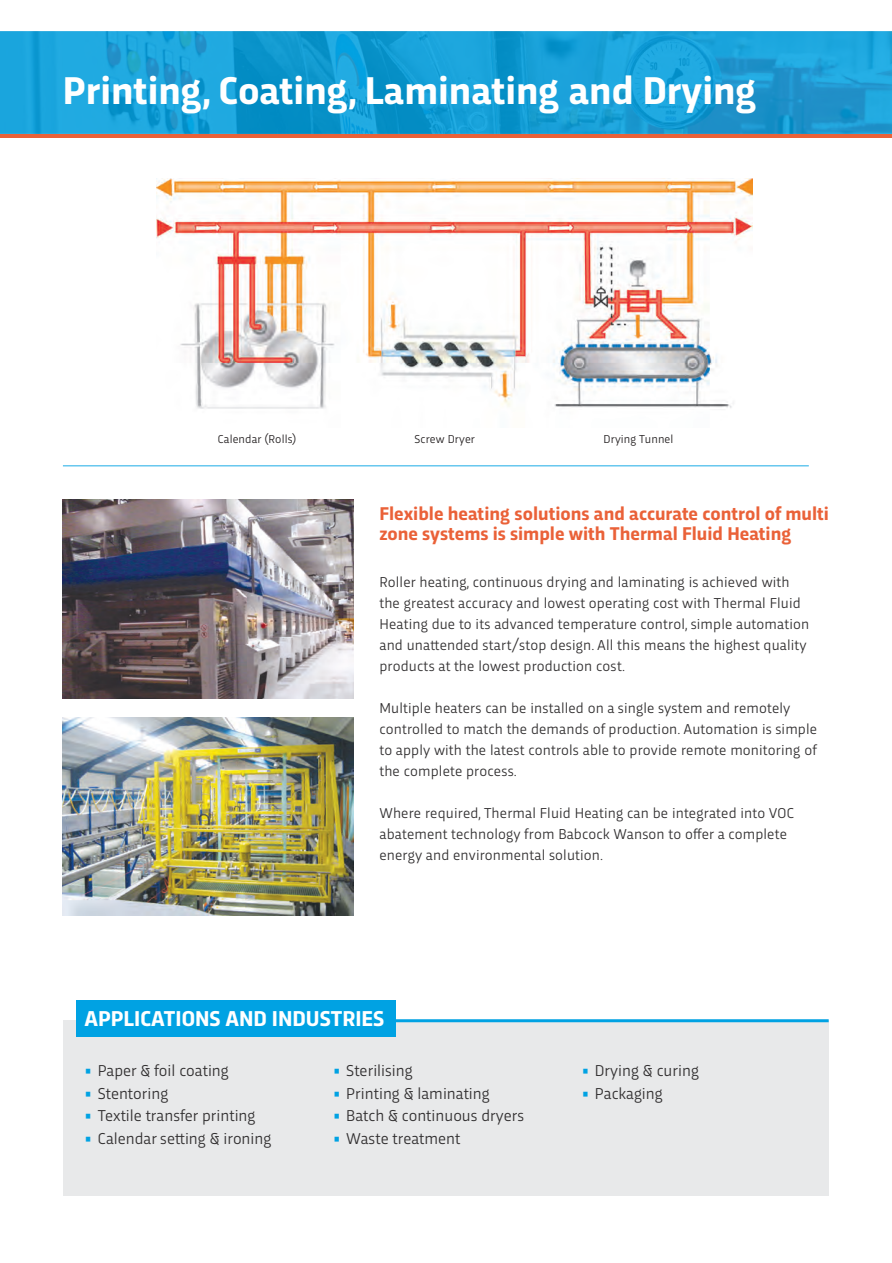
<style>
.page{position:relative;width:892px;height:1263px;background:#fff}
.page>*{position:absolute;margin:0;border:0;box-sizing:border-box;transform-origin:0 0}
.t1{font:700 40.5px "Trasandina";color:#fff}
.t2{font:700 22.5px "Trasandina";color:#fff}
.t3{font:700 19.35px/20.9px "Trasandina";color:#ea6138}
.t4{font:16.5px "Trasandina";color:#312f30}
.t5{font:15px/21px "Trasandina";letter-spacing:.01em;color:#312f30}
.t6{font:12px "Trasandina";letter-spacing:.01em;color:#231f20}
.s1{font-family:"Glypha";font-weight:700;font-size:13.5px;color:#00a2e3}
</style>
<div class="page">
<img style="left:63px;top:718px;width:291px;height:198px">
<img style="left:63px;top:499px;width:291px;height:200px">
<hr style="left:0;top:134px;width:891px;height:4px;background:#ea6138">
<img style="left:0;top:31px;width:891px;height:103px">
<div style="left:63px;top:1020px;width:765px;height:175px;background:#e8e9ea"></div>
<hr style="left:265px;top:1019px;width:563px;height:3px;background:#00a2e3">
<div style="left:77px;top:1001px;width:319px;height:36px;background:#00a2e3"></div>
<hr style="left:63px;top:465px;width:745px;height:1px;background:#00a2e3">
<img style="left:156px;top:178px;width:596px;height:231px">
<h1 class="t1" style="left:63px;top:60px;width:694px">Printing, Coating, Laminating and Drying</h1>
<p class="t6" style="left:218px;top:430px;width:80px">Calendar (Rolls)</p>
<p class="t6" style="left:414px;top:430px;width:62px">Screw Dryer</p>
<p class="t6" style="left:603px;top:430px;width:71px">Drying Tunnel</p>
<p class="t3" style="left:379px;top:501px;width:451px">Flexible heating solutions and accurate control of multi zone systems is simple with Thermal Fluid Heating</p>
<p class="t5" style="left:379px;top:570px;width:431px">Roller heating, continuous drying and laminating is achieved with the greatest accuracy and lowest operating cost with Thermal Fluid Heating due to its advanced temperature control, simple automation and unattended start/stop design. All this means the highest quality products at the lowest production cost.</p>
<p class="t5" style="left:379px;top:696px;width:439px">Multiple heaters can be installed on a single system and remotely controlled to match the demands of production. Automation is simple to apply with the latest controls able to provide remote monitoring of the complete process.</p>
<p class="t5" style="left:379px;top:801px;width:416px">Where required, Thermal Fluid Heating can be integrated into VOC abatement technology from Babcock Wanson to offer a complete energy and environmental solution.</p>
<h2 class="t2" style="left:84px;top:1002px;width:301px">APPLICATIONS AND INDUSTRIES</h2>
<p class="t4" style="left:84px;top:1058px;width:146px"><span class="s1">•</span> Paper &amp; foil coating</p>
<p class="t4" style="left:84px;top:1081px;width:85px"><span class="s1">•</span> Stentoring</p>
<p class="t4" style="left:84px;top:1103px;width:173px"><span class="s1">•</span> Textile transfer printing</p>
<p class="t4" style="left:84px;top:1126px;width:188px"><span class="s1">•</span> Calendar setting &amp; ironing</p>
<p class="t4" style="left:333px;top:1058px;width:81px"><span class="s1">•</span> Sterilising</p>
<p class="t4" style="left:333px;top:1081px;width:158px"><span class="s1">•</span> Printing &amp; laminating</p>
<p class="t4" style="left:333px;top:1103px;width:193px"><span class="s1">•</span> Batch &amp; continuous dryers</p>
<p class="t4" style="left:333px;top:1126px;width:129px"><span class="s1">•</span> Waste treatment</p>
<p class="t4" style="left:581px;top:1058px;width:119px"><span class="s1">•</span> Drying &amp; curing</p>
<p class="t4" style="left:581px;top:1081px;width:82px"><span class="s1">•</span> Packaging</p>
</div>
